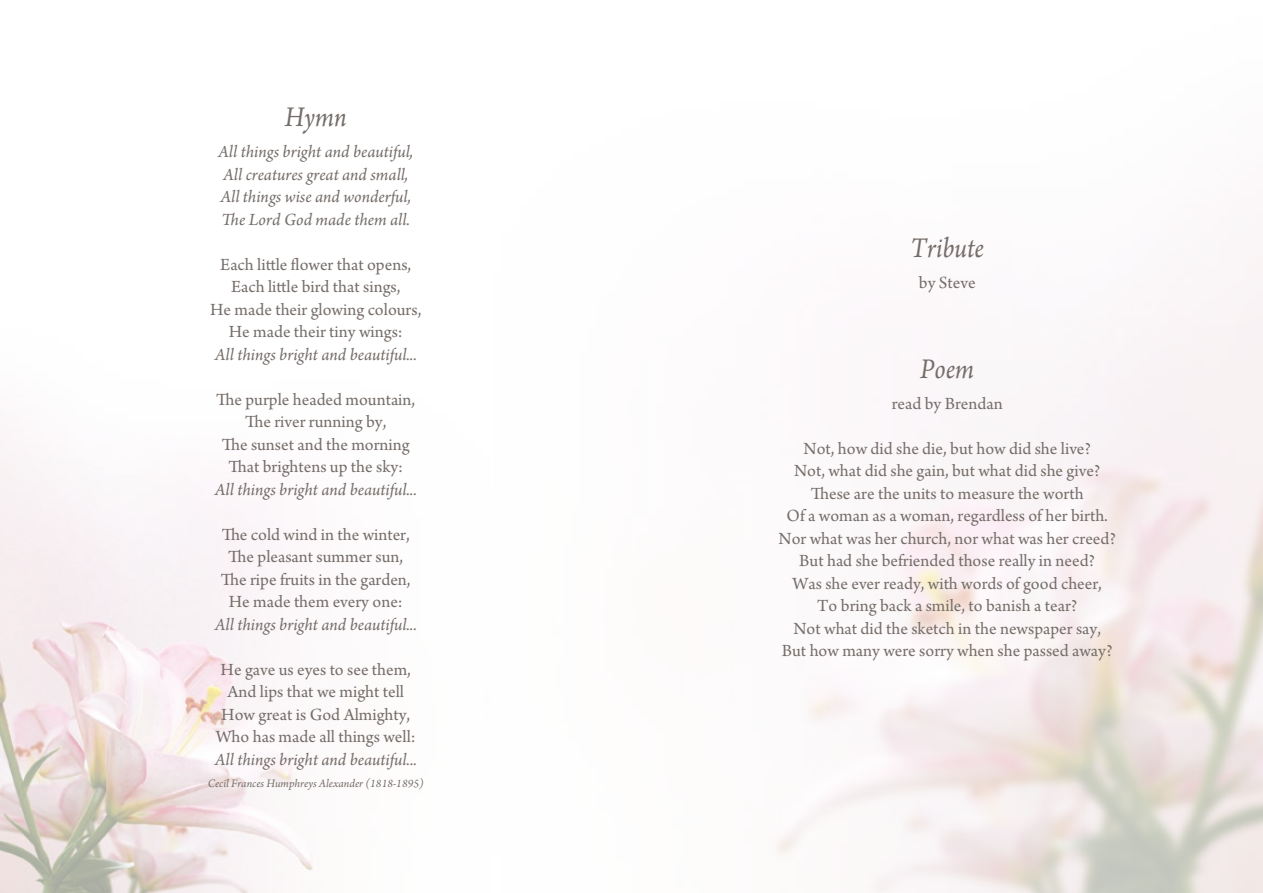
<style>
.page{position:relative;width:1263px;height:893px;background:#fff}
.page>*{position:absolute;margin:0;border:0;box-sizing:border-box;transform-origin:0 0}
.t1{font:italic 30px "Arno Pro";color:#756d69;scale:.9 1}
.t2{font:18px/22.5px "Arno Pro";color:#756d69;text-align:center}
.t3{font:italic 18px/22.5px "Arno Pro";color:#756d69}
.t4{font:italic 12px "Arno Pro";color:#756d69}
</style>
<div class="page">
<img style="left:0;top:440px;width:314px;height:453px">
<h1 class="t1" style="left:285px;top:100px;width:70px">Hymn</h1>
<p class="t3" style="left:218px;top:141px;width:197px">All things bright and beautiful,<br>All creatures great and small,<br>All things wise and wonderful,<br>The Lord God made them all.</p>
<p class="t2" style="left:210px;top:254px;width:213px">Each little flower that opens,<br>Each little bird that sings,<br>He made their glowing colours,<br>He made their tiny wings:</p>
<p class="t3" style="left:215px;top:344px;width:203px">All things bright and beautiful...</p>
<p class="t2" style="left:216px;top:389px;width:201px">The purple headed mountain,<br>The river running by,<br>The sunset and the morning<br>That brightens up the sky:</p>
<p class="t3" style="left:215px;top:479px;width:203px">All things bright and beautiful...</p>
<p class="t2" style="left:221px;top:524px;width:191px">The cold wind in the winter,<br>The pleasant summer sun,<br>The ripe fruits in the garden,<br>He made them every one:</p>
<p class="t3" style="left:215px;top:614px;width:203px">All things bright and beautiful...</p>
<p class="t2" style="left:216px;top:659px;width:201px">He gave us eyes to see them,<br>And lips that we might tell<br>How great is God Almighty,<br>Who has made all things well:</p>
<p class="t3" style="left:215px;top:749px;width:203px">All things bright and beautiful...</p>
<p class="t4" style="left:208px;top:777px;width:218px">Cecil Frances Humphreys Alexander (1818-1895)</p>
<h1 class="t1" style="left:910px;top:231px;width:83px">Tribute</h1>
<p class="t2" style="left:919px;top:272px;width:58px">by Steve</p>
<h1 class="t1" style="left:920px;top:352px;width:61px">Poem</h1>
<p class="t2" style="left:892px;top:393px;width:113px">read by Brendan</p>
<p class="t2" style="left:778px;top:438px;width:339px">Not, how did she die, but how did she live?<br>Not, what did she gain, but what did she give?<br>These are the units to measure the worth<br>Of a woman as a woman, regardless of her birth.<br>Nor what was her church, nor what was her creed?<br>But had she befriended those really in need?<br>Was she ever ready, with words of good cheer,<br>To bring back a smile, to banish a tear?<br>Not what did the sketch in the newspaper say,<br>But how many were sorry when she passed away?</p>
</div>
